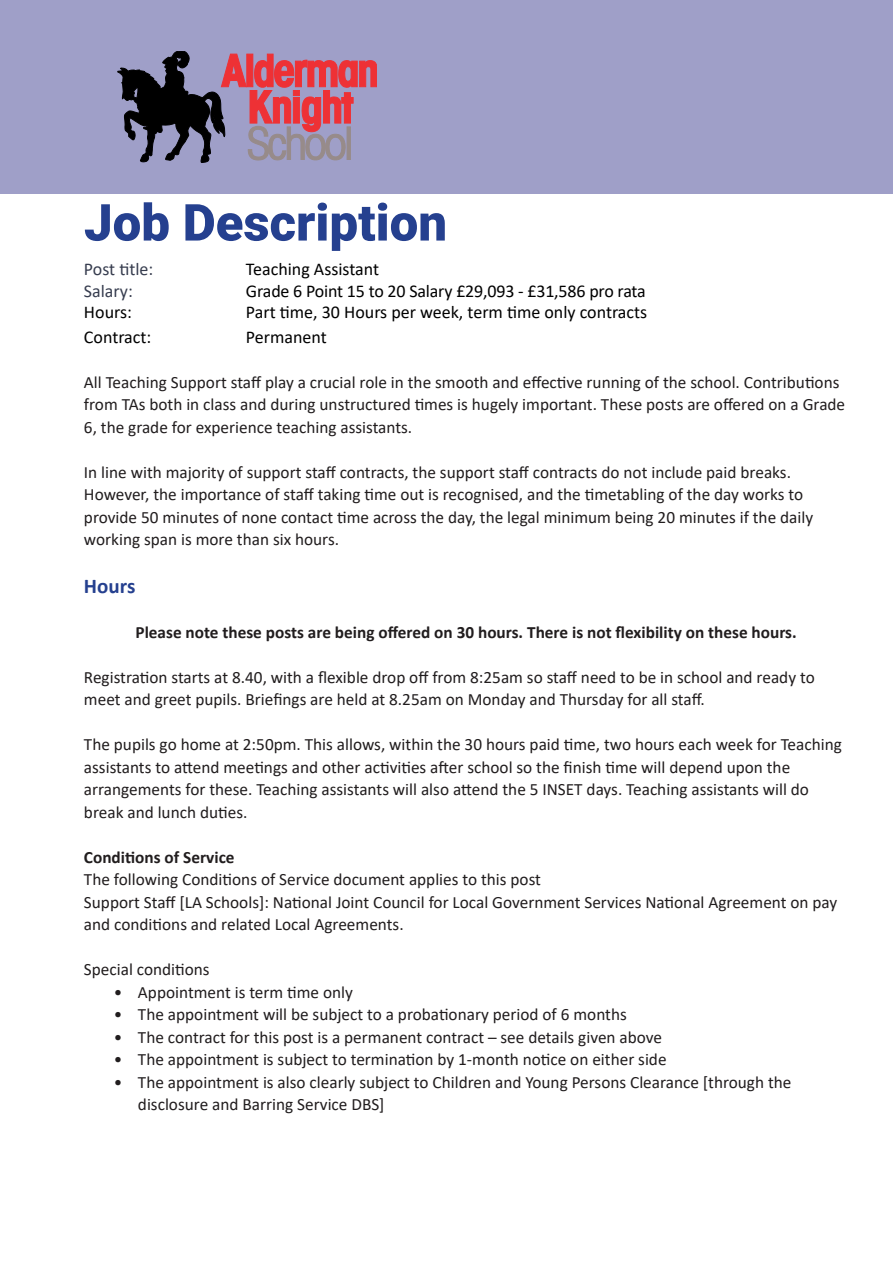
<style>
.page{position:relative;width:893px;height:1263px;background:#fff}
.page>*{position:absolute;margin:0;border:0;box-sizing:border-box;transform-origin:0 0}
.t1{font:900 51px "Roboto";color:#25408f}
.t2{font:700 21px "Calibri";color:#25408f}
.t3{font:18px "Calibri";color:#000}
.t4{font:18px "Calibri";color:#373d4f}
.t5{font:17.25px/22.5px "Calibri";color:#211d1e}
.t6{font:700 17.25px "Calibri";color:#211d1e}
</style>
<div class="page">
<div style="left:0;top:0;width:893px;height:193px;background:#9f9fc8"></div>
<svg style="left:118px;top:51px;width:259px;height:112px"></svg>
<h1 class="t1" style="left:84px;top:187px;width:365px">Job Description</h1>
<p class="t4" style="left:84px;top:257px;width:71px">Post title:</p>
<p class="t3" style="left:246px;top:257px;width:135px">Teaching Assistant</p>
<p class="t4" style="left:84px;top:278px;width:50px">Salary:</p>
<p class="t3" style="left:246px;top:278px;width:401px">Grade 6 Point 15 to 20 Salary £29,093 - £31,586 pro rata</p>
<p class="t3" style="left:84px;top:300px;width:49px">Hours:</p>
<p class="t3" style="left:246px;top:300px;width:403px">Part time, 30 Hours per week, term time only contracts</p>
<p class="t3" style="left:84px;top:325px;width:69px">Contract:</p>
<p class="t3" style="left:246px;top:325px;width:82px">Permanent</p>
<p class="t5" style="left:84px;top:370px;width:763px">All Teaching Support staff play a crucial role in the smooth and effective running of the school. Contributions from TAs both in class and during unstructured times is hugely important. These posts are offered on a Grade<br>6, the grade for experience teaching assistants.</p>
<p class="t5" style="left:84px;top:460px;width:731px">In line with majority of support staff contracts, the support staff contracts do not include paid breaks.<br>However, the importance of staff taking time out is recognised, and the timetabling of the day works to provide 50 minutes of none contact time across the day, the legal minimum being 20 minutes if the daily working span is more than six hours.</p>
<p class="t2" style="left:84px;top:571px;width:53px">Hours</p>
<p class="t6" style="left:136px;top:620px;width:663px">Please note these posts are being offered on 30 hours. There is not flexibility on these hours.</p>
<p class="t5" style="left:84px;top:665px;width:732px">Registration starts at 8.40, with a flexible drop off from 8:25am so staff need to be in school and ready to meet and greet pupils. Briefings are held at 8.25am on Monday and Thursday for all staff.</p>
<p class="t5" style="left:84px;top:733px;width:759px">The pupils go home at 2:50pm. This allows, within the 30 hours paid time, two hours each week for Teaching assistants to attend meetings and other activities after school so the finish time will depend upon the arrangements for these. Teaching assistants will also attend the 5 INSET days. Teaching assistants will do break and lunch duties.</p>
<p class="t6" style="left:84px;top:845px;width:152px">Conditions of Service</p>
<p class="t5" style="left:84px;top:868px;width:755px">The following Conditions of Service document applies to this post<br>Support Staff [LA Schools]: National Joint Council for Local Government Services National Agreement on pay and conditions and related Local Agreements.</p>
<p class="t5" style="left:84px;top:958px;width:127px">Special conditions</p>
<p class="t5" style="left:114px;top:980px;width:241px">• Appointment is term time only</p>
<p class="t5" style="left:114px;top:1003px;width:515px">• The appointment will be subject to a probationary period of 6 months</p>
<p class="t5" style="left:114px;top:1025px;width:550px">• The contract for this post is a permanent contract – see details given above</p>
<p class="t5" style="left:114px;top:1048px;width:554px">• The appointment is subject to termination by 1-month notice on either side</p>
<p class="t5" style="left:138px;top:1070px;width:655px;text-indent:-24px">• The appointment is also clearly subject to Children and Young Persons Clearance [through the disclosure and Barring Service DBS]</p>
</div>
